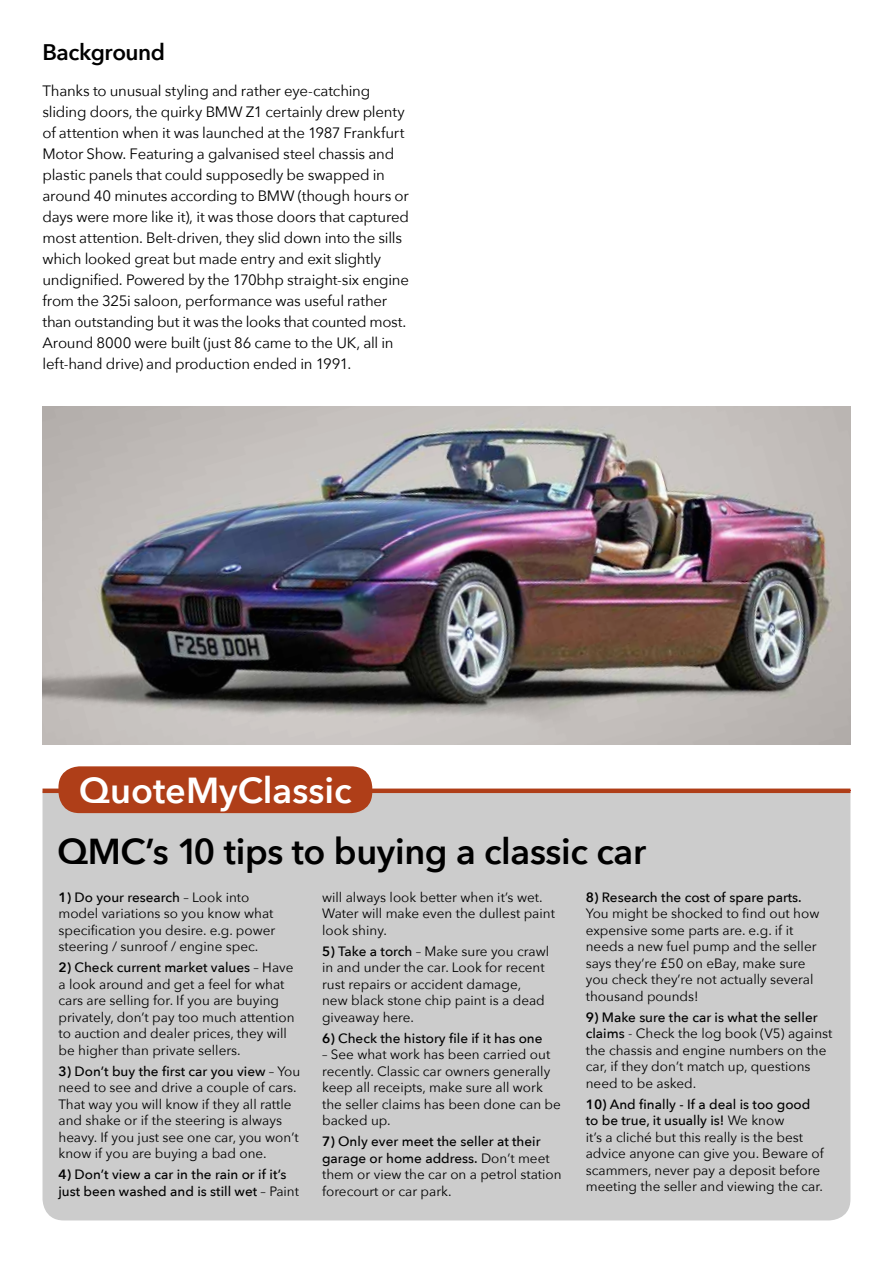
<style>
.page{position:relative;width:893px;height:1263px;background:#fff}
.page>*{position:absolute;margin:0;border:0;box-sizing:border-box;transform-origin:0 0}
.t1{font:600 36.15px "Avenir Next";color:#fff}
.t2{font:600 36px "Avenir Next";letter-spacing:-.01em;color:#000}
.t3{font:600 22.5px "Avenir Next";letter-spacing:-.02em;color:#000}
.t4{font:15px/21px "Avenir Next";letter-spacing:-.015em;color:#000}
.t5{font:13.5px/16.5px "Avenir Next";color:#000}
.t6{font:500 13.5px/16.5px "Avenir Next";color:#000}
.s1{font-weight:600}
.s2{font-weight:500}
.s3{font-weight:400}
</style>
<div class="page">
<img style="left:43px;top:406px;width:807px;height:338px">
<div style="left:43px;top:793px;width:807px;height:427px;background:#ccc"></div>
<div style="left:43px;top:788px;width:807px;height:5px;background:#af3e18"></div>
<div style="left:58px;top:766px;width:314px;height:47px;background:#af3e18;border-radius:21px"></div>
<h3 class="t3" style="left:43px;top:38px;width:124px">Background</h3>
<p class="t4" style="left:43px;top:81px;width:368px">Thanks to unusual styling and rather eye-catching sliding doors, the quirky BMW Z1 certainly drew plenty of attention when it was launched at the 1987 Frankfurt Motor Show. Featuring a galvanised steel chassis and plastic panels that could supposedly be swapped in around 40 minutes according to BMW (though hours or days were more like it), it was those doors that captured most attention. Belt-driven, they slid down into the sills which looked great but made entry and exit slightly undignified. Powered by the 170bhp straight-six engine from the 325i saloon, performance was useful rather than outstanding but it was the looks that counted most.<br>Around 8000 were built (just 86 came to the UK, all in left-hand drive) and production ended in 1991.</p>
<h1 class="t1" style="left:79px;top:768px;width:274px">QuoteMyClassic</h1>
<h2 class="t2" style="left:57px;top:830px;width:590px">QMC’s 10 tips to buying a classic car</h2>
<p class="t5" style="left:58px;top:889px;width:218px"><span class="s1">1)</span> <span class="s2">Do your research</span> – Look into model variations so you know what specification you desire. e.g. power steering / sunroof / engine spec.</p>
<p class="t5" style="left:58px;top:959px;width:238px"><span class="s1">2)</span> <span class="s2">Check current market values</span> – Have a look around and get a feel for what cars are selling for. If you are buying privately, don’t pay too much attention to auction and dealer prices, they will be higher than private sellers.</p>
<p class="t5" style="left:58px;top:1063px;width:243px"><span class="s1">3)</span> <span class="s2">Don’t buy the first car you view</span> – You need to see and drive a couple of cars.<br>That way you will know if they all rattle and shake or if the steering is always heavy. If you just see one car, you won’t know if you are buying a bad one.</p>
<p class="t6" style="left:58px;top:1166px;width:242px"><span class="s1">4)</span> Don’t view a car in the rain or if it’s just been washed and is still wet <span class="s3">– Paint</span></p>
<p class="t5" style="left:586px;top:889px;width:235px"><span class="s1">8)</span> <span class="s2">Research the cost of spare parts.<br></span>You might be shocked to find out how expensive some parts are. e.g. if it needs a new fuel pump and the seller says they’re £50 on eBay, make sure you check they’re not actually several thousand pounds!</p>
<p class="t5" style="left:586px;top:1009px;width:248px"><span class="s1">9)</span> <span class="s2">Make sure the car is what the seller claims</span> - Check the log book (V5) against the chassis and engine numbers on the car, if they don’t match up, questions need to be asked.</p>
<p class="t5" style="left:586px;top:1096px;width:239px"><span class="s1">10)</span> <span class="s2">And finally - If a deal is too good to be true, it usually is!</span> We know<br>it’s a cliché but this really is the best advice anyone can give you. Beware of scammers, never pay a deposit before meeting the seller and viewing the car.</p>
<p class="t5" style="left:322px;top:889px;width:234px">will always look better when it’s wet.<br>Water will make even the dullest paint look shiny.</p>
<p class="t5" style="left:322px;top:943px;width:229px"><span class="s1">5)</span> <span class="s2">Take a torch</span> – Make sure you crawl in and under the car. Look for recent rust repairs or accident damage, new black stone chip paint is a dead giveaway here.</p>
<p class="t6" style="left:322px;top:1030px;width:222px"><span class="s1">6)</span> Check the history file if it has one</p>
<p class="t5" style="left:322px;top:1046px;width:240px">– See what work has been carried out recently. Classic car owners generally keep all receipts, make sure all work the seller claims has been done can be backed up.</p>
<p class="t5" style="left:322px;top:1133px;width:241px"><span class="s1">7)</span> <span class="s2">Only ever meet the seller at their garage or home address.</span> Don’t meet them or view the car on a petrol station forecourt or car park.</p>
</div>
